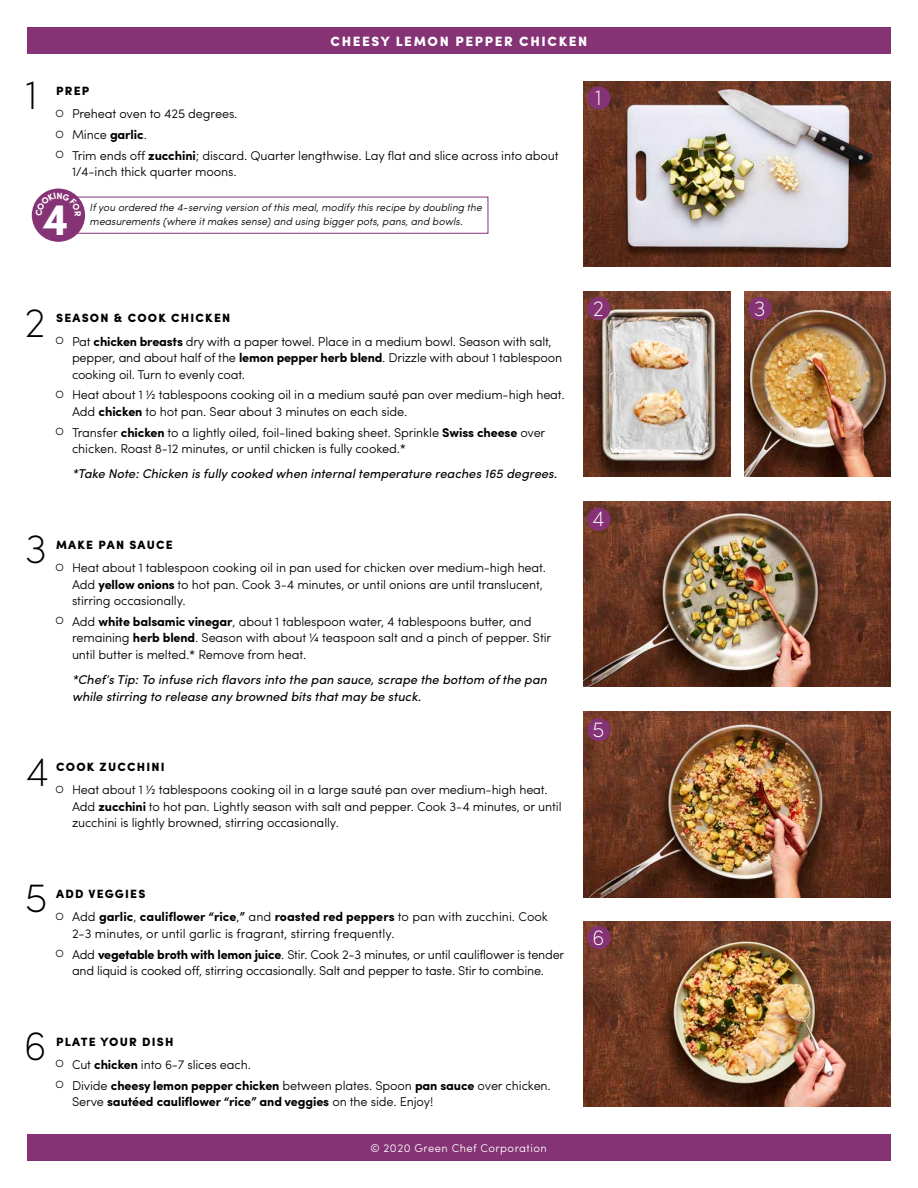
<style>
.page{position:relative;width:918px;height:1188px;background:#fff}
.page>*{position:absolute;margin:0;border:0;box-sizing:border-box;transform-origin:0 0}
.t1{font:700 45px "Sofia Pro";color:#fff}
.t2{font:200 41.1px "Sofia Pro";color:#000}
.t3{font:200 21.6px "Sofia Pro";color:#fff}
.t4{font:900 13.5px "Sofia Pro";letter-spacing:.12em;color:#fff}
.t5{font:300 12.75px/16.5px "Sofia Pro";letter-spacing:-.01em;color:#000}
.t6{font:italic 12.75px/16.5px "Sofia Pro";color:#000}
.t7{font:700 12.75px "Sofia Pro";letter-spacing:-.01em;color:#000}
.t8{font:900 12px "Sofia Pro";letter-spacing:.1em;color:#000}
.t9{font:300 11.25px "Sofia Pro";letter-spacing:.04em;color:#fff}
.t10{font:italic 300 10.5px/13.5px "Sofia Pro";color:#000}
.s1{font-size:10.5px}
.s2{font-weight:700}
.s3{font-weight:300}
</style>
<div class="page">
<div style="left:27px;top:1134px;width:864px;height:27px;background:#863376"></div>
<div style="left:27px;top:27px;width:864px;height:27px;background:#863376"></div>
<div style="left:32px;top:189px;width:53px;height:53px;background:#863376;border-radius:50%"></div>
<div style="left:55px;top:197px;width:433px;height:37px;border:1px solid #863376"></div>
<div style="left:43px;top:200px;width:30px;height:30px;background:#863376;border-radius:50%"></div>
<img style="left:583px;top:81px;width:307px;height:186px">
<div style="left:588px;top:87px;width:22px;height:22px;background:#863376;border-radius:50%"></div>
<div style="left:587px;top:86px;width:23px;height:24px;border:2px solid #863376;border-radius:50%"></div>
<img style="left:583px;top:291px;width:148px;height:186px">
<img style="left:745px;top:291px;width:145px;height:186px">
<div style="left:588px;top:298px;width:22px;height:21px;background:#863376;border-radius:50%"></div>
<div style="left:587px;top:297px;width:23px;height:23px;border:2px solid #863376;border-radius:50%"></div>
<div style="left:749px;top:298px;width:22px;height:21px;background:#863376;border-radius:50%"></div>
<div style="left:749px;top:297px;width:23px;height:23px;border:2px solid #863376;border-radius:50%"></div>
<img style="left:583px;top:501px;width:307px;height:186px">
<div style="left:588px;top:508px;width:22px;height:22px;background:#863376;border-radius:50%"></div>
<div style="left:587px;top:508px;width:23px;height:23px;border:2px solid #863376;border-radius:50%"></div>
<img style="left:583px;top:921px;width:307px;height:186px">
<div style="left:588px;top:927px;width:22px;height:21px;background:#863376;border-radius:50%"></div>
<div style="left:587px;top:926px;width:23px;height:23px;border:2px solid #863376;border-radius:50%"></div>
<img style="left:583px;top:712px;width:307px;height:185px">
<div style="left:588px;top:719px;width:22px;height:22px;background:#863376;border-radius:50%"></div>
<div style="left:587px;top:718px;width:23px;height:23px;border:2px solid #863376;border-radius:50%"></div>
<svg style="left:36px;top:192px;width:45px;height:9px"></svg>
<p class="t4" style="left:331px;top:31px;width:258px">CHEESY LEMON PEPPER CHICKEN</p>
<h2 class="t2" style="left:25px;top:67px;width:14px">1</h2>
<p class="t8" style="left:56px;top:81px;width:35px">PREP</p>
<p class="t5" style="left:56px;top:102px;width:505px;line-height:20.9px"><span class="s1">O</span> Preheat oven to 425 degrees.<br><span class="s1">O</span> Mince <span class="s2">garlic</span>.<br><span class="s1">O</span> Trim ends off <span class="s2">zucchini</span>; discard. Quarter lengthwise. Lay flat and slice across into about</p>
<p class="t5" style="left:72px;top:163px;width:166px">1/4-inch thick quarter moons.</p>
<h1 class="t1" style="left:42px;top:185px;width:29px">4</h1>
<p class="t10" style="left:90px;top:200px;width:394px">If you ordered the 4-serving version of this meal, modify this recipe by doubling the measurements (where it makes sense) and using bigger pots, pans, and bowls.</p>
<h3 class="t3" style="left:592px;top:83px;width:14px">1</h3>
<h2 class="t2" style="left:25px;top:294px;width:23px">2</h2>
<p class="t8" style="left:56px;top:309px;width:176px">SEASON &amp; COOK CHICKEN</p>
<p class="t5" style="left:72px;top:332px;width:492px;text-indent:-16px"><span class="s1">O</span> Pat <span class="s2">chicken breasts</span> dry with a paper towel. Place in a medium bowl. Season with salt, pepper, and about half of the <span class="s2">lemon pepper herb blend</span>. Drizzle with about 1 tablespoon cooking oil. Turn to evenly coat.</p>
<p class="t5" style="left:72px;top:386px;width:494px;text-indent:-16px"><span class="s1">O</span> Heat about 1 ½ tablespoons cooking oil in a medium sauté pan over medium-high heat.<br>Add <span class="s2">chicken</span> to hot pan. Sear about 3 minutes on each side.</p>
<p class="t5" style="left:72px;top:423px;width:475px;text-indent:-16px"><span class="s1">O</span> Transfer <span class="s2">chicken</span> to a lightly oiled, foil-lined baking sheet. Sprinkle <span class="s2">Swiss cheese</span> over chicken. Roast 8-12 minutes, or until chicken is fully cooked.*</p>
<p class="t6" style="left:72px;top:465px;width:487px">*Take Note: Chicken is fully cooked when internal temperature reaches 165 degrees.</p>
<h2 class="t2" style="left:25px;top:521px;width:24px">3</h2>
<p class="t8" style="left:56px;top:535px;width:118px">MAKE PAN SAUCE</p>
<p class="t5" style="left:72px;top:559px;width:476px;text-indent:-16px"><span class="s1">O</span> Heat about 1 tablespoon cooking oil in pan used for chicken over medium-high heat.<br>Add <span class="s2">yellow onions</span> to hot pan. Cook 3-4 minutes, or until onions are until translucent, stirring occasionally.</p>
<p class="t5" style="left:72px;top:612px;width:481px;text-indent:-16px"><span class="s1">O</span> Add <span class="s2">white balsamic vinegar</span>, about 1 tablespoon water, 4 tablespoons butter, and remaining <span class="s2">herb blend</span>. Season with about ¼ teaspoon salt and a pinch of pepper. Stir until butter is melted.* Remove from heat.</p>
<p class="t6" style="left:72px;top:671px;width:477px">*Chef’s Tip: To infuse rich flavors into the pan sauce, scrape the bottom of the pan while stirring to release any browned bits that may be stuck.</p>
<h2 class="t2" style="left:26px;top:743px;width:25px">4</h2>
<p class="t8" style="left:56px;top:758px;width:110px">COOK ZUCCHINI</p>
<p class="t5" style="left:72px;top:781px;width:491px;text-indent:-16px"><span class="s1">O</span> Heat about 1 ½ tablespoons cooking oil in a large sauté pan over medium-high heat.<br>Add <span class="s2">zucchini</span> to hot pan. Lightly season with salt and pepper. Cook 3-4 minutes, or until zucchini is lightly browned, stirring occasionally.</p>
<h2 class="t2" style="left:25px;top:870px;width:24px">5</h2>
<p class="t8" style="left:56px;top:884px;width:91px">ADD VEGGIES</p>
<p class="t5" style="left:72px;top:908px;width:478px;text-indent:-16px"><span class="s1">O</span> Add <span class="s2">garlic</span>, <span class="s2">cauliflower “rice</span>,<span class="s2">”</span> and <span class="s2">roasted red peppers</span> to pan with zucchini. Cook<br>2-3 minutes, or until garlic is fragrant, stirring frequently.</p>
<p class="t5" style="left:56px;top:945px;width:510px;text-align:center"><span class="s1">O</span> Add <span class="s2">vegetable broth with lemon juice</span>. Stir. Cook 2-3 minutes, or until cauliflower is tender and liquid is cooked off, stirring occasionally. Salt and pepper to taste. Stir to combine.</p>
<h2 class="t2" style="left:24px;top:1017px;width:24px">6</h2>
<p class="t8" style="left:56px;top:1032px;width:119px">PLATE YOUR DISH</p>
<p class="t5" style="left:56px;top:1053px;width:497px;line-height:20.9px"><span class="s1">O</span> Cut <span class="s2">chicken</span> into 6-7 slices each.<br><span class="s1">O</span> Divide <span class="s2">cheesy lemon pepper chicken</span> between plates. Spoon <span class="s2">pan sauce</span> over chicken.</p>
<p class="t7" style="left:72px;top:1092px;width:363px"><span class="s3">Serve</span> sautéed cauliflower “rice” and veggies <span class="s3">on the side. Enjoy!</span></p>
<p class="t9" style="left:371px;top:1140px;width:178px">© 2020 Green Chef Corporation</p>
<h3 class="t3" style="left:592px;top:293px;width:14px">2</h3>
<h3 class="t3" style="left:754px;top:293px;width:14px">3</h3>
<h3 class="t3" style="left:592px;top:504px;width:14px">4</h3>
<h3 class="t3" style="left:592px;top:714px;width:14px">5</h3>
<h3 class="t3" style="left:592px;top:922px;width:14px">6</h3>
</div>
